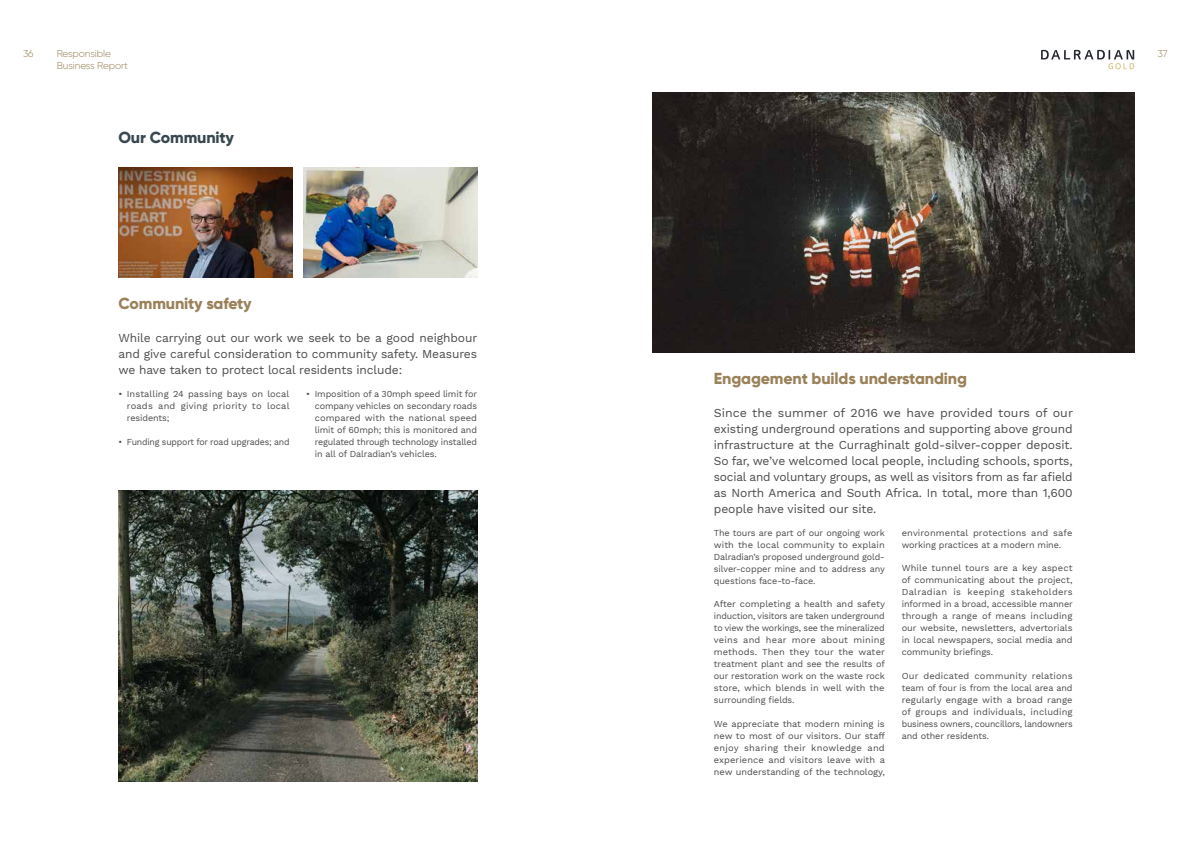
<style>
.page{position:relative;width:1191px;height:842px;background:#fff}
.page>*{position:absolute;margin:0;border:0;box-sizing:border-box;transform-origin:0 0}
.t1{font:800 16px "Gilroy";letter-spacing:-.01em;color:#9a8159}
.t2{font:800 16px "Gilroy";letter-spacing:-.01em;color:#38474f}
.t3{font:12px/16px "Work Sans";letter-spacing:-.01em;color:#4a4a49;text-align:justify}
.t4{font:300 10px/12px "Gilroy";letter-spacing:-.01em;color:#9a8159}
.t5{font:9px/12px "Work Sans";letter-spacing:-.01em;color:#4a4a49;text-align:justify}
</style>
<div class="page">
<svg style="left:1041px;top:50px;width:93px;height:19px"></svg>
<img style="left:118px;top:167px;width:174px;height:111px">
<img style="left:303px;top:167px;width:174px;height:111px">
<img style="left:118px;top:490px;width:359px;height:291px">
<img style="left:652px;top:92px;width:482px;height:261px">
<p class="t4" style="left:57px;top:47px;width:73px">Responsible<br>Business Report</p>
<p class="t4" style="left:23px;top:47px;width:12px">36</p>
<p class="t4" style="left:1157px;top:47px;width:12px">37</p>
<h1 class="t2" style="left:118px;top:128px;width:117px">Our Community</h1>
<h1 class="t1" style="left:118px;top:293px;width:135px">Community safety</h1>
<h2 class="t3" style="left:118px;top:330px;width:360px">While carrying out our work we seek to be a good neighbour and give careful consideration to community safety. Measures we have taken to protect local residents include:</h2>
<p class="t5" style="left:127px;top:389px;width:164px;text-indent:-9px">• Installing 24 passing bays on local roads and giving priority to local residents;</p>
<p class="t5" style="left:118px;top:436px;width:173px">• Funding support for road upgrades; and</p>
<p class="t5" style="left:315px;top:389px;width:164px;text-indent:-9px">• Imposition of a 30mph speed limit for company vehicles on secondary roads compared with the national speed limit of 60mph; this is monitored and regulated through technology installed in all of Dalradian’s vehicles.</p>
<h1 class="t1" style="left:714px;top:368px;width:255px">Engagement builds understanding</h1>
<p class="t3" style="left:714px;top:405px;width:361px">Since the summer of 2016 we have provided tours of our existing underground operations and supporting above ground infrastructure at the Curraghinalt gold-silver-copper deposit.<br>So far, we’ve welcomed local people, including schools, sports, social and voluntary groups, as well as visitors from as far afield as North America and South Africa. In total, more than 1,600 people have visited our site.</p>
<p class="t5" style="left:714px;top:527px;width:173px">The tours are part of our ongoing work with the local community to explain Dalradian’s proposed underground gold&shy;silver-copper mine and to address any questions face-to-face.</p>
<p class="t5" style="left:714px;top:599px;width:173px">After completing a health and safety induction, visitors are taken underground to view the workings, see the mineralized veins and hear more about mining methods. Then they tour the water treatment plant and see the results of our restoration work on the waste rock store, which blends in well with the surrounding fields.</p>
<p class="t5" style="left:714px;top:718px;width:173px">We appreciate that modern mining is new to most of our visitors. Our staff enjoy sharing their knowledge and experience and visitors leave with a new understanding of the technology,</p>
<p class="t5" style="left:901px;top:527px;width:172px">environmental protections and safe working practices at a modern mine.</p>
<p class="t5" style="left:901px;top:563px;width:172px">While tunnel tours are a key aspect of communicating about the project, Dalradian is keeping stakeholders informed in a broad, accessible manner through a range of means including our website, newsletters, advertorials in local newspapers, social media and community briefings.</p>
<p class="t5" style="left:901px;top:670px;width:172px">Our dedicated community relations team of four is from the local area and regularly engage with a broad range of groups and individuals, including business owners, councillors, landowners and other residents.</p>
</div>
